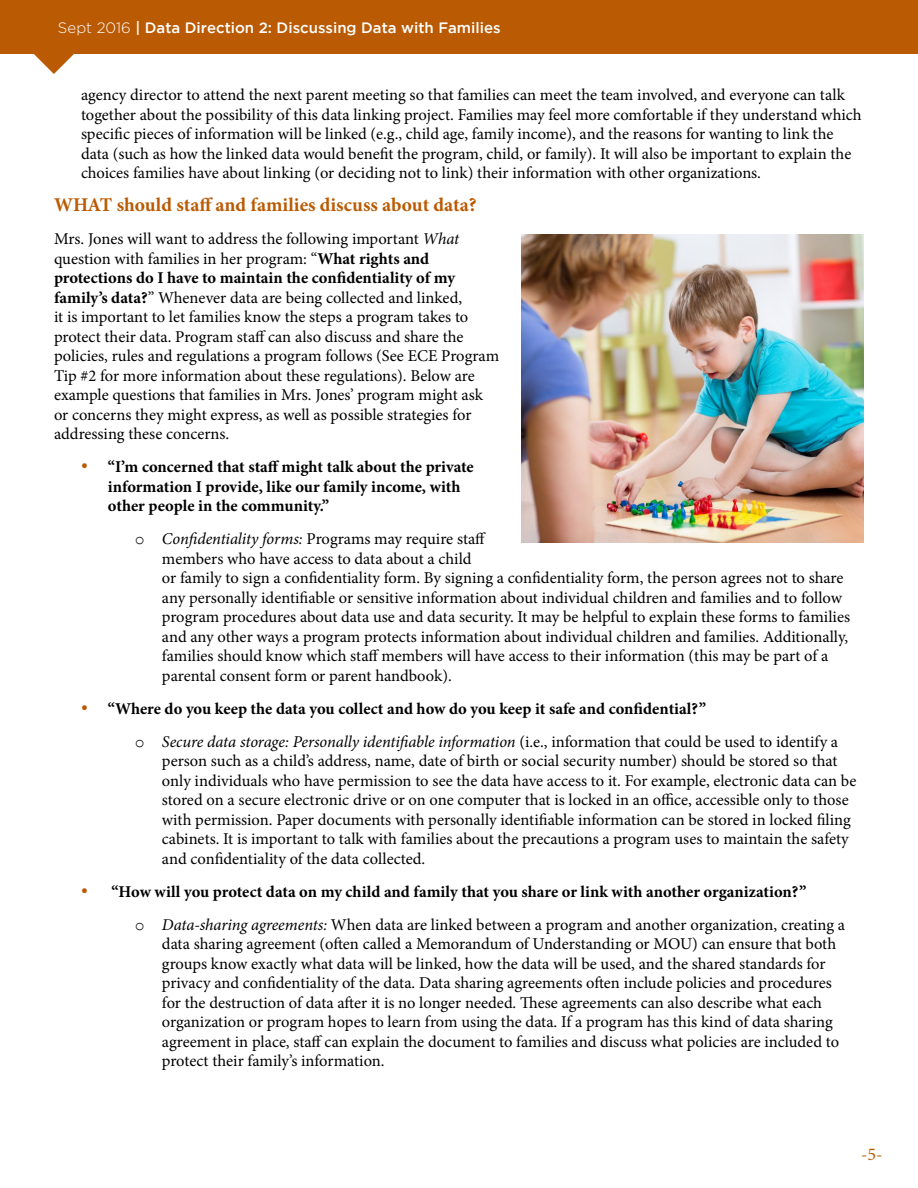
<style>
.page{position:relative;width:918px;height:1188px;background:#fff}
.page>*{position:absolute;margin:0;border:0;box-sizing:border-box;transform-origin:0 0}
.t1{font:700 19.5px "Minion Pro";color:#ba5a02}
.t2{font:18px "Minion Pro";color:#ba5a02}
.t3{font:16.5px/19.5px "Minion Pro";color:#000}
.t4{font:700 16.5px/19.5px "Minion Pro";color:#000}
.t5{font:500 15px "Gotham";color:#fff}
.s1{font-weight:300}
.s2{font-style:italic}
.s3{font-weight:700}
.s4{color:#ba5a02}
.s5{font-family:"Courier New"}
</style>
<div class="page">
<div style="left:0;top:0;width:918px;height:54px;background:#ba5a02"></div>
<svg style="left:34px;top:54px;width:40px;height:20px"></svg>
<img style="left:521px;top:235px;width:343px;height:308px">
<p class="t5" style="left:58px;top:19px;width:444px"><span class="s1">Sept 2016</span> | Data Direction 2: Discussing Data with Families</p>
<p class="t3" style="left:81px;top:85px;width:782px">agency director to attend the next parent meeting so that families can meet the team involved, and everyone can talk together about the possibility of this data linking project. Families may feel more comfortable if they understand which specific pieces of information will be linked (e.g., child age, family income), and the reasons for wanting to link the data (such as how the linked data would benefit the program, child, or family). It will also be important to explain the choices families have about linking (or deciding not to link) their information with other organizations.</p>
<h2 class="t1" style="left:54px;top:191px;width:424px">WHAT should staff and families discuss about data?</h2>
<p class="t3" style="left:54px;top:229px;width:447px">Mrs. Jones will want to address the following important <span class="s2">What </span>question with families in her program: “<span class="s3">What rights and protections do I have to maintain the confidentiality of my family’s data?</span>” Whenever data are being collected and linked,<br>it is important to let families know the steps a program takes to protect their data. Program staff can also discuss and share the policies, rules and regulations a program follows (See ECE Program Tip #2 for more information about these regulations). Below are example questions that families in Mrs. Jones’ program might ask or concerns they might express, as well as possible strategies for addressing these concerns.</p>
<p class="t4" style="left:108px;top:457px;width:367px;text-indent:-27px"><span class="s4">•</span> “I’m concerned that staff might talk about the private information I provide, like our family income, with other people in the community.”</p>
<p class="t3" style="left:162px;top:529px;width:690px;text-indent:-27px"><span class="s5">o</span> <span class="s2">Confidentiality forms:</span> Programs may require staff<br>members who have access to data about a child<br>or family to sign a confidentiality form. By signing a confidentiality form, the person agrees not to share any personally identifiable or sensitive information about individual children and families and to follow program procedures about data use and data security. It may be helpful to explain these forms to families and any other ways a program protects information about individual children and families. Additionally, families should know which staff members will have access to their information (this may be part of a parental consent form or parent handbook).</p>
<p class="t4" style="left:81px;top:698px;width:627px"><span class="s4">•</span> “Where do you keep the data you collect and how do you keep it safe and confidential?”</p>
<p class="t3" style="left:162px;top:732px;width:696px;text-indent:-27px"><span class="s5">o</span> <span class="s2">Secure data storage: Personally identifiable information</span> (i.e., information that could be used to identify a person such as a child’s address, name, date of birth or social security number) should be stored so that only individuals who have permission to see the data have access to it. For example, electronic data can be stored on a secure electronic drive or on one computer that is locked in an office, accessible only to those with permission. Paper documents with personally identifiable information can be stored in locked filing cabinets. It is important to talk with families about the precautions a program uses to maintain the safety and confidentiality of the data collected.</p>
<p class="t4" style="left:81px;top:881px;width:727px"><span class="s4">•</span> “How will you protect data on my child and family that you share or link with another organization?”</p>
<p class="t3" style="left:162px;top:915px;width:685px;text-indent:-27px"><span class="s5">o</span> <span class="s2">Data-sharing agreements:</span> When data are linked between a program and another organization, creating a data sharing agreement (often called a Memorandum of Understanding or MOU) can ensure that both groups know exactly what data will be linked, how the data will be used, and the shared standards for privacy and confidentiality of the data. Data sharing agreements often include policies and procedures for the destruction of data after it is no longer needed. These agreements can also describe what each organization or program hopes to learn from using the data. If a program has this kind of data sharing agreement in place, staff can explain the document to families and discuss what policies are included to protect their family’s information.</p>
<p class="t2" style="left:861px;top:1142px;width:23px">-5-</p>
</div>
